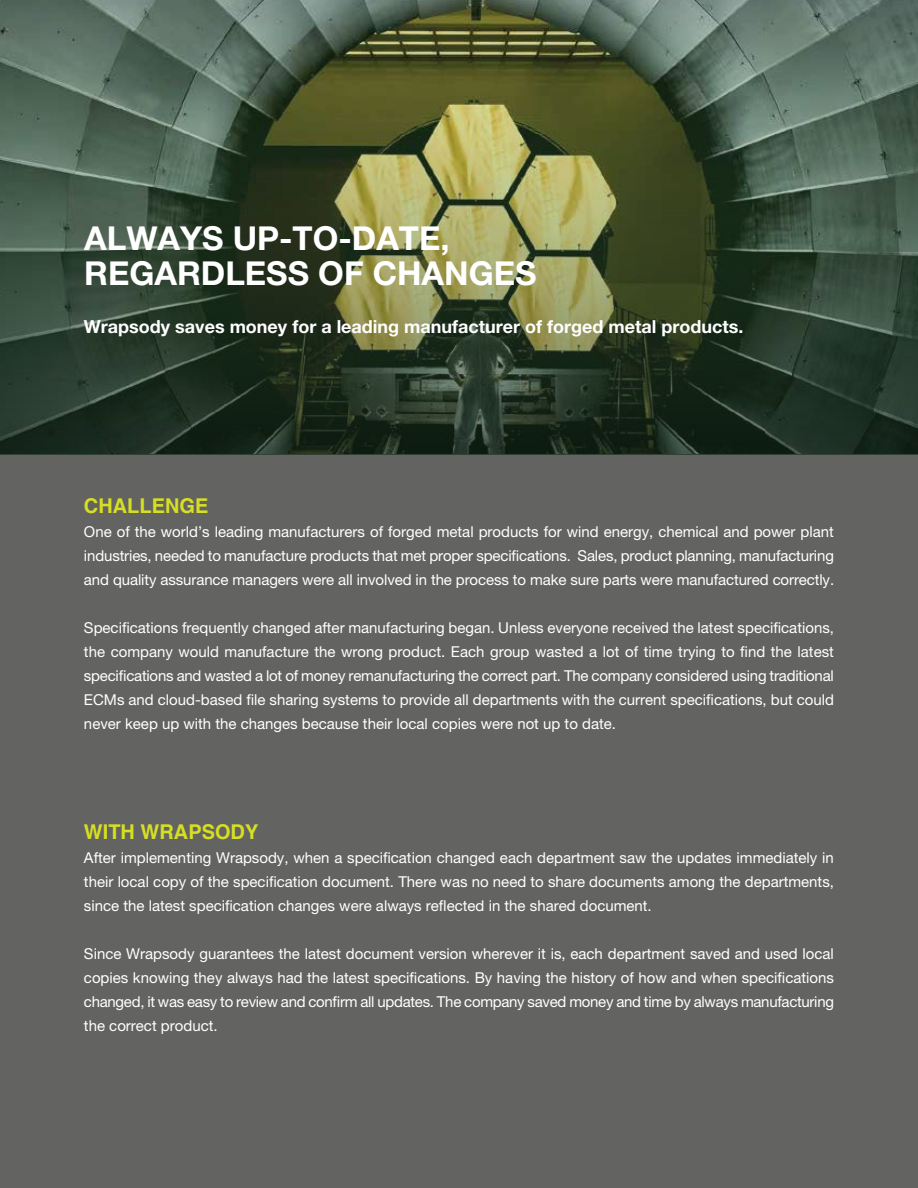
<style>
.page{position:relative;width:918px;height:1188px;background:#fff}
.page>*{position:absolute;margin:0;border:0;box-sizing:border-box;transform-origin:0 0}
.t1{font:700 33px/35.7px "Helvetica Neue LT Pro";color:#fff}
.t2{font:700 20.4px "Helvetica";color:#d7df23}
.t3{font:700 18px "Helvetica Neue LT Pro";color:#fff}
.t4{font:15px/24px "Helvetica Neue LT Pro";color:#fff;text-align:justify}
</style>
<div class="page">
<div style="left:0;top:454px;width:918px;height:734px;background:#636462"></div>
<svg style="left:0;top:0;width:918px;height:454px;background:#47563d"></svg>
<h1 class="t1" style="left:84px;top:219px;width:454px">ALWAYS UP-TO-DATE,<br>REGARDLESS OF CHANGES</h1>
<p class="t3" style="left:84px;top:315px;width:661px">Wrapsody saves money for a leading manufacturer of forged metal products.</p>
<h2 class="t2" style="left:84px;top:493px;width:126px">CHALLENGE</h2>
<p class="t4" style="left:84px;top:520px;width:752px">One of the world’s leading manufacturers of forged metal products for wind energy, chemical and power plant industries, needed to manufacture products that met proper specifications. Sales, product planning, manufacturing and quality assurance managers were all involved in the process to make sure parts were manufactured correctly.</p>
<p class="t4" style="left:84px;top:616px;width:752px">Specifications frequently changed after manufacturing began. Unless everyone received the latest specifications, the company would manufacture the wrong product. Each group wasted a lot of time trying to find the latest specifications and wasted a lot of money remanufacturing the correct part. The company considered using traditional ECMs and cloud-based file sharing systems to provide all departments with the current specifications, but could never keep up with the changes because their local copies were not up to date.</p>
<h2 class="t2" style="left:84px;top:820px;width:176px">WITH WRAPSODY</h2>
<p class="t4" style="left:84px;top:846px;width:752px">After implementing Wrapsody, when a specification changed each department saw the updates immediately in their local copy of the specification document. There was no need to share documents among the departments, since the latest specification changes were always reflected in the shared document.</p>
<p class="t4" style="left:84px;top:942px;width:752px">Since Wrapsody guarantees the latest document version wherever it is, each department saved and used local copies knowing they always had the latest specifications. By having the history of how and when specifications changed, it was easy to review and confirm all updates. The company saved money and time by always manufacturing the correct product.</p>
</div>
